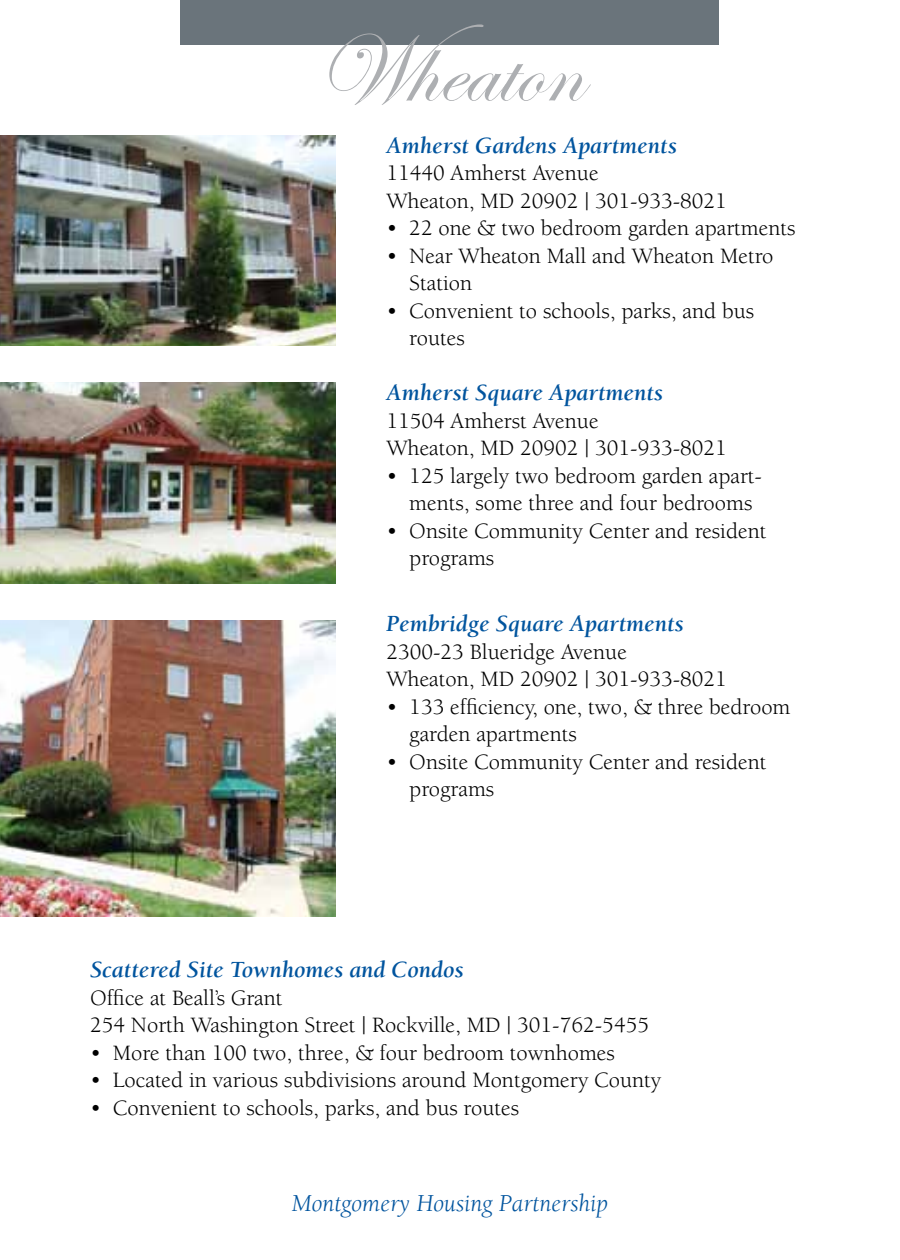
<style>
.page{position:relative;width:900px;height:1260px;background:#fff}
.page>*{position:absolute;margin:0;border:0;box-sizing:border-box;transform-origin:0 0}
.t1{font:100px "Edwardian Script ITC";color:#adafb2}
.t2{font:italic 25px "Berkeley";color:#00549e}
.t3{font:italic 700 23.75px "Berkeley";color:#00549e}
.t4{font:22.5px/27.5px "Berkeley";color:#000}
</style>
<div class="page">
<div style="left:180px;top:0;width:538px;height:45px;background:#6a747b"></div>
<img style="left:0;top:135px;width:336px;height:211px">
<img style="left:0;top:620px;width:336px;height:296px">
<img style="left:0;top:382px;width:336px;height:201px">
<h1 class="t1" style="left:314px;top:15px;width:269px">Wheaton</h1>
<p class="t3" style="left:386px;top:133px;width:292px">Amherst Gardens Apartments</p>
<p class="t4" style="left:386px;top:160px;width:342px">11440 Amherst Avenue<br>Wheaton, MD 20902 | 301-933-8021</p>
<p class="t4" style="left:386px;top:215px;width:411px">• 22 one &amp; two bedroom garden apartments</p>
<p class="t4" style="left:409px;top:242px;width:366px;text-indent:-23px">• Near Wheaton Mall and Wheaton Metro<br>Station</p>
<p class="t4" style="left:409px;top:297px;width:346px;text-indent:-23px">• Convenient to schools, parks, and bus routes</p>
<p class="t3" style="left:386px;top:380px;width:278px">Amherst Square Apartments</p>
<p class="t4" style="left:386px;top:407px;width:342px">11504 Amherst Avenue<br>Wheaton, MD 20902 | 301-933-8021</p>
<p class="t4" style="left:386px;top:462px;width:377px;text-align:center">• 125 largely two bedroom garden apart&shy;ments, some three and four bedrooms</p>
<p class="t4" style="left:409px;top:517px;width:359px;text-indent:-23px">• Onsite Community Center and resident programs</p>
<p class="t3" style="left:386px;top:611px;width:299px">Pembridge Square Apartments</p>
<p class="t4" style="left:386px;top:638px;width:342px">2300-23 Blueridge Avenue<br>Wheaton, MD 20902 | 301-933-8021</p>
<p class="t4" style="left:409px;top:693px;width:383px;text-indent:-23px">• 133 efficiency, one, two, &amp; three bedroom garden apartments</p>
<p class="t4" style="left:409px;top:748px;width:359px;text-indent:-23px">• Onsite Community Center and resident programs</p>
<p class="t3" style="left:90px;top:957px;width:375px">Scattered Site Townhomes and Condos</p>
<p class="t4" style="left:90px;top:985px;width:561px">Office at Beall’s Grant<br>254 North Washington Street | Rockville, MD | 301-762-5455</p>
<p class="t4" style="left:90px;top:1039px;width:526px">• More than 100 two, three, &amp; four bedroom townhomes</p>
<p class="t4" style="left:90px;top:1067px;width:573px">• Located in various subdivisions around Montgomery County</p>
<p class="t4" style="left:90px;top:1094px;width:431px">• Convenient to schools, parks, and bus routes</p>
<p class="t2" style="left:292px;top:1190px;width:318px">Montgomery Housing Partnership</p>
</div>
